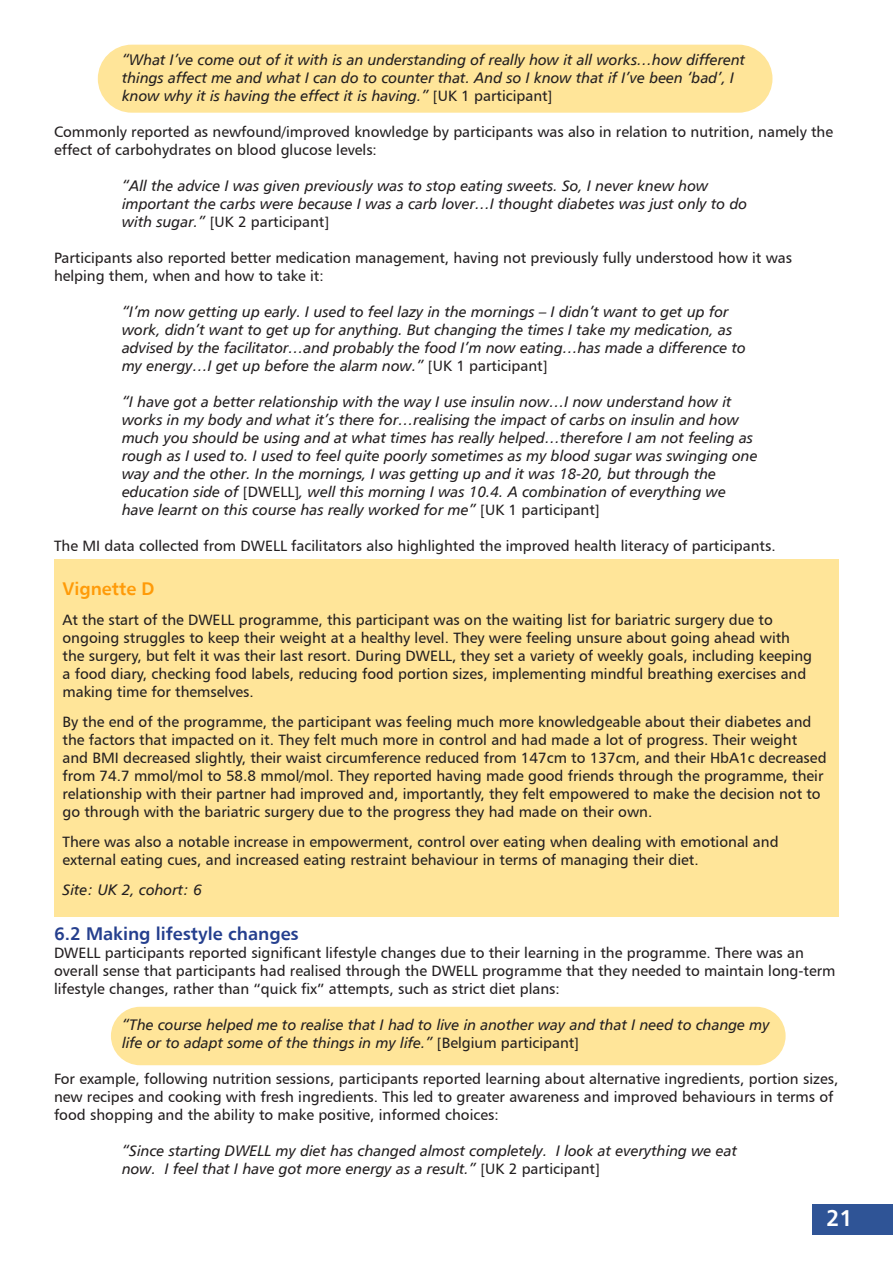
<style>
.page{position:relative;width:893px;height:1263px;background:#fff}
.page>*{position:absolute;margin:0;border:0;box-sizing:border-box;transform-origin:0 0}
.t1{font:22.5px "Humanist 777 BT Bold B";color:#fff}
.List_Paragraph{font:18px "Humanist 777 BT Bold B";color:#253f8e}
.t2{font:18px "Humanist 777 BT Bold B";color:#ff9b08}
.List_Paragraph-2{font:15px/18px "Humanist 777 BT Roman B";color:#231f20}
.List_Paragraph-3{font:15px/18px "Humanist 777 BT Italic B";color:#231f20}
.s1{font-family:"Humanist 777 BT Roman B"}
</style>
<div class="page">
<div style="left:812px;top:1204px;width:81px;height:30px;background:#2f5496"></div>
<div style="left:98px;top:45px;width:674px;height:68px;background:#ffe599;border-radius:34px"></div>
<div style="left:111px;top:1007px;width:675px;height:58px;background:#ffe599;border-radius:29px"></div>
<div style="left:54px;top:559px;width:785px;height:357px;background:#ffe599"></div>
<p class="List_Paragraph-3" style="left:122px;top:51px;width:625px">“What I’ve come out of it with is an understanding of really how it all works…how different things affect me and what I can do to counter that. And so I know that if I’ve been ‘bad’, I know why it is having the effect it is having.” <span class="s1">[UK 1 participant]</span></p>
<p class="List_Paragraph-2" style="left:54px;top:123px;width:781px">Commonly reported as newfound/improved knowledge by participants was also in relation to nutrition, namely the effect of carbohydrates on blood glucose levels:</p>
<p class="List_Paragraph-3" style="left:122px;top:177px;width:627px">“All the advice I was given previously was to stop eating sweets. So, I never knew how important the carbs were because I was a carb lover…I thought diabetes was just only to do with sugar.” <span class="s1">[UK 2 participant]</span></p>
<p class="List_Paragraph-2" style="left:54px;top:249px;width:740px">Participants also reported better medication management, having not previously fully understood how it was helping them, when and how to take it:</p>
<p class="List_Paragraph-3" style="left:122px;top:303px;width:625px">“I’m now getting up early. I used to feel lazy in the mornings – I didn’t want to get up for work, didn’t want to get up for anything. But changing the times I take my medication, as advised by the facilitator…and probably the food I’m now eating…has made a difference to my energy…I get up before the alarm now.” <span class="s1">[UK 1 participant]</span></p>
<p class="List_Paragraph-3" style="left:122px;top:393px;width:637px">“I have got a better relationship with the way I use insulin now…I now understand how it works in my body and what it’s there for…realising the impact of carbs on insulin and how much you should be using and at what times has really helped…therefore I am not feeling as rough as I used to. I used to feel quite poorly sometimes as my blood sugar was swinging one way and the other. In the mornings, I was getting up and it was 18-20, but through the education side of <span class="s1">[DWELL]</span>, well this morning I was 10.4. A combination of everything we have learnt on this course has really worked for me” <span class="s1">[UK 1 participant]</span></p>
<p class="List_Paragraph-2" style="left:54px;top:537px;width:723px">The MI data collected from DWELL facilitators also highlighted the improved health literacy of participants.</p>
<p class="t2" style="left:63px;top:577px;width:94px">Vignette D</p>
<p class="List_Paragraph-2" style="left:63px;top:610px;width:751px">At the start of the DWELL programme, this participant was on the waiting list for bariatric surgery due to ongoing struggles to keep their weight at a healthy level. They were feeling unsure about going ahead with the surgery, but felt it was their last resort. During DWELL, they set a variety of weekly goals, including keeping a food diary, checking food labels, reducing food portion sizes, implementing mindful breathing exercises and making time for themselves.</p>
<p class="List_Paragraph-2" style="left:63px;top:712px;width:766px">By the end of the programme, the participant was feeling much more knowledgeable about their diabetes and the factors that impacted on it. They felt much more in control and had made a lot of progress. Their weight<br>and BMI decreased slightly, their waist circumference reduced from 147cm to 137cm, and their HbA1c decreased from 74.7 mmol/mol to 58.8 mmol/mol. They reported having made good friends through the programme, their relationship with their partner had improved and, importantly, they felt empowered to make the decision not to go through with the bariatric surgery due to the progress they had made on their own.</p>
<p class="List_Paragraph-2" style="left:63px;top:832px;width:718px">There was also a notable increase in empowerment, control over eating when dealing with emotional and external eating cues, and increased eating restraint behaviour in terms of managing their diet.</p>
<p class="List_Paragraph-3" style="left:63px;top:880px;width:141px">Site: UK 2, cohort: 6</p>
<p class="List_Paragraph" style="left:54px;top:923px;width:246px">6.2 Making lifestyle changes</p>
<p class="List_Paragraph-2" style="left:54px;top:944px;width:783px">DWELL participants reported significant lifestyle changes due to their learning in the programme. There was an overall sense that participants had realised through the DWELL programme that they needed to maintain long-term lifestyle changes, rather than “quick fix” attempts, such as strict diet plans:</p>
<p class="List_Paragraph-3" style="left:122px;top:1016px;width:649px">“The course helped me to realise that I had to live in another way and that I need to change my life or to adapt some of the things in my life.” <span class="s1">[Belgium participant]</span></p>
<p class="List_Paragraph-2" style="left:54px;top:1070px;width:786px">For example, following nutrition sessions, participants reported learning about alternative ingredients, portion sizes, new recipes and cooking with fresh ingredients. This led to greater awareness and improved behaviours in terms of food shopping and the ability to make positive, informed choices:</p>
<p class="List_Paragraph-3" style="left:122px;top:1142px;width:617px">“Since starting DWELL my diet has changed almost completely. I look at everything we eat now. I feel that I have got more energy as a result.” <span class="s1">[UK 2 participant]</span></p>
<h1 class="t1" style="left:826px;top:1204px;width:28px">21</h1>
</div>
